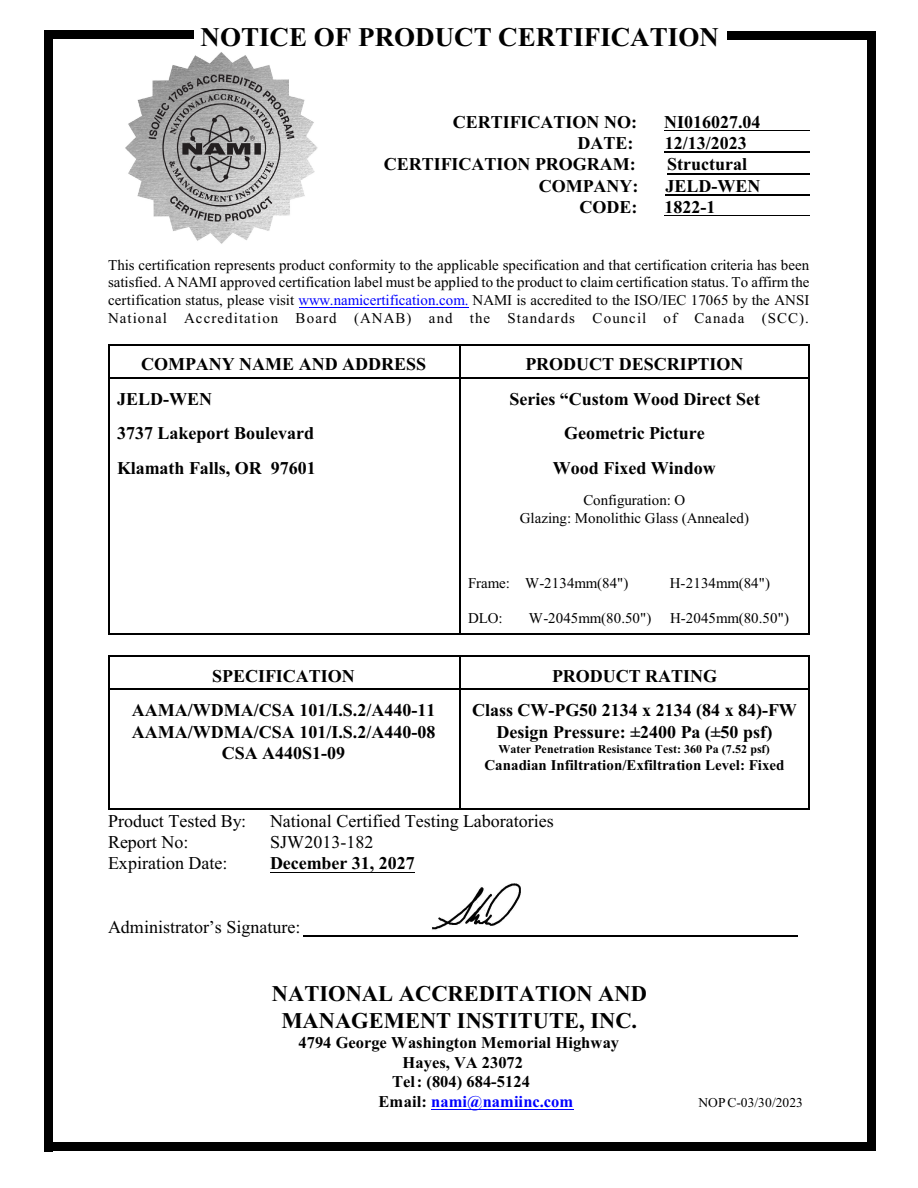
<style>
.page{position:relative;width:918px;height:1188px;background:#fff}
.page>*{position:absolute;margin:0;border:0;box-sizing:border-box;transform-origin:0 0}
.t1{font:700 27px "Times New Roman";color:#000}
.t2{font:700 22.5px/26.2px "Times New Roman";color:#000;text-align:center}
.t3{font:700 18px/21.3px "Times New Roman";color:#000;text-align:center}
.t4{font:18px "Times New Roman";color:#000}
.t5{font:700 16.5px "Times New Roman";color:#000}
.t6{font:700 16.5px "Times New Roman";color:#00f}
.t7{font:15px/17.7px "Times New Roman";letter-spacing:.005em;color:#000;text-align:justify}
.t8{font:700 15px "Times New Roman";color:#000}
.t9{font:13.5px "Times New Roman";letter-spacing:.005em;color:#000}
.t10{font:700 12px "Times New Roman";color:#000}
.s1{color:#00f}
.s2{color:#000}
</style>
<div class="page">
<hr style="left:108px;top:344px;width:351px;height:1px;background:#000">
<hr style="left:108px;top:345px;width:1px;height:33px;background:#000">
<hr style="left:108px;top:377px;width:351px;height:1px;background:#000">
<hr style="left:809px;top:344px;width:1px;height:34px;background:#000">
<hr style="left:459px;top:344px;width:351px;height:1px;background:#000">
<hr style="left:459px;top:345px;width:1px;height:33px;background:#000">
<hr style="left:459px;top:377px;width:349px;height:1px;background:#000">
<hr style="left:108px;top:379px;width:1px;height:34px;background:#000">
<hr style="left:809px;top:379px;width:1px;height:34px;background:#000">
<hr style="left:459px;top:379px;width:1px;height:34px;background:#000">
<hr style="left:108px;top:413px;width:1px;height:34px;background:#000">
<hr style="left:809px;top:413px;width:1px;height:34px;background:#000">
<hr style="left:459px;top:413px;width:1px;height:34px;background:#000">
<hr style="left:108px;top:448px;width:1px;height:34px;background:#000">
<hr style="left:809px;top:448px;width:1px;height:34px;background:#000">
<hr style="left:459px;top:448px;width:1px;height:34px;background:#000">
<hr style="left:108px;top:482px;width:1px;height:49px;background:#000">
<hr style="left:809px;top:482px;width:1px;height:49px;background:#000">
<hr style="left:459px;top:482px;width:1px;height:49px;background:#000">
<hr style="left:108px;top:531px;width:1px;height:34px;background:#000">
<hr style="left:809px;top:531px;width:1px;height:34px;background:#000">
<hr style="left:459px;top:531px;width:1px;height:34px;background:#000">
<hr style="left:108px;top:565px;width:1px;height:35px;background:#000">
<hr style="left:809px;top:565px;width:1px;height:35px;background:#000">
<hr style="left:459px;top:565px;width:1px;height:35px;background:#000">
<hr style="left:108px;top:633px;width:351px;height:1px;background:#000">
<hr style="left:108px;top:600px;width:1px;height:33px;background:#000">
<hr style="left:809px;top:600px;width:1px;height:34px;background:#000">
<hr style="left:459px;top:633px;width:351px;height:1px;background:#000">
<hr style="left:459px;top:600px;width:1px;height:33px;background:#000">
<hr style="left:108px;top:656px;width:351px;height:1px;background:#000">
<hr style="left:108px;top:657px;width:1px;height:33px;background:#000">
<hr style="left:108px;top:689px;width:351px;height:1px;background:#000">
<hr style="left:809px;top:656px;width:1px;height:34px;background:#000">
<hr style="left:459px;top:656px;width:351px;height:1px;background:#000">
<hr style="left:459px;top:657px;width:1px;height:33px;background:#000">
<hr style="left:459px;top:689px;width:349px;height:1px;background:#000">
<hr style="left:108px;top:808px;width:351px;height:2px;background:#000">
<hr style="left:108px;top:690px;width:1px;height:118px;background:#000">
<hr style="left:809px;top:690px;width:1px;height:120px;background:#000">
<hr style="left:459px;top:808px;width:351px;height:2px;background:#000">
<hr style="left:459px;top:690px;width:1px;height:118px;background:#000">
<img style="left:125px;top:52px;width:193px;height:192px">
<hr style="left:664px;top:130px;width:146px;height:1px;background:#000">
<hr style="left:665px;top:152px;width:145px;height:1px;background:#000">
<hr style="left:667px;top:173px;width:143px;height:1px;background:#000">
<hr style="left:665px;top:194px;width:145px;height:1px;background:#000">
<hr style="left:665px;top:215px;width:145px;height:1px;background:#000">
<hr style="left:299px;top:307px;width:170px;height:1px;background:#00f">
<hr style="left:270px;top:872px;width:145px;height:1px;background:#000">
<hr style="left:431px;top:1109px;width:143px;height:1px;background:#00f">
<div style="left:867px;top:32px;width:8px;height:1119px;background:#000"></div>
<div style="left:728px;top:32px;width:147px;height:8px;background:#000"></div>
<div style="left:44px;top:31px;width:9px;height:1120px;background:#000"></div>
<div style="left:44px;top:30px;width:150px;height:9px;background:#000"></div>
<hr style="left:303px;top:935px;width:495px;height:2px;background:#000">
<div style="left:44px;top:1142px;width:831px;height:9px;background:#000"></div>
<img style="left:432px;top:883px;width:89px;height:47px">
<h1 class="t1" style="left:201px;top:28px;width:520px">NOTICE OF PRODUCT CERTIFICATION</h1>
<p class="t3" style="left:453px;top:113px;width:186px">CERTIFICATION NO:</p>
<p class="t3" style="left:664px;top:113px;width:98px">NI016027.04</p>
<p class="t3" style="left:577px;top:134px;width:57px">DATE:</p>
<p class="t3" style="left:665px;top:134px;width:84px">12/13/2023</p>
<p class="t3" style="left:384px;top:155px;width:254px">CERTIFICATION PROGRAM:</p>
<p class="t3" style="left:667px;top:155px;width:81px">Structural</p>
<p class="t3" style="left:539px;top:177px;width:101px">COMPANY:</p>
<p class="t3" style="left:666px;top:177px;width:97px">JELD-WEN</p>
<p class="t3" style="left:580px;top:198px;width:59px">CODE:</p>
<p class="t3" style="left:665px;top:198px;width:52px">1822-1</p>
<p class="t7" style="left:108px;top:257px;width:703px">This certification represents product conformity to the applicable specification and that certification criteria has been satisfied. A NAMI approved certification label must be applied to the product to claim certification status. To affirm the certification status, please visit <span class="s1">www.namicertification.com.</span> NAMI is accredited to the ISO/IEC 17065 by the ANSI National Accreditation Board (ANAB) and the Standards Council of Canada (SCC).</p>
<p class="t3" style="left:141px;top:355px;width:287px">COMPANY NAME AND ADDRESS</p>
<p class="t3" style="left:525px;top:355px;width:220px">PRODUCT DESCRIPTION</p>
<p class="t3" style="left:117px;top:390px;width:97px">JELD-WEN</p>
<p class="t3" style="left:509px;top:390px;width:252px">Series “Custom Wood Direct Set</p>
<p class="t3" style="left:117px;top:424px;width:199px">3737 Lakeport Boulevard</p>
<p class="t3" style="left:564px;top:424px;width:142px">Geometric Picture</p>
<p class="t3" style="left:117px;top:459px;width:200px">Klamath Falls, OR 97601</p>
<p class="t3" style="left:553px;top:459px;width:164px">Wood Fixed Window</p>
<p class="t7" style="left:520px;top:493px;width:231px;text-align:center">Configuration: O<br>Glazing: Monolithic Glass (Annealed)</p>
<p class="t7" style="left:468px;top:576px;width:162px">Frame: W-2134mm(84")</p>
<p class="t7" style="left:670px;top:576px;width:102px">H-2134mm(84")</p>
<p class="t7" style="left:468px;top:610px;width:36px">DLO:</p>
<p class="t7" style="left:529px;top:610px;width:124px">W-2045mm(80.50")</p>
<p class="t7" style="left:670px;top:610px;width:120px">H-2045mm(80.50")</p>
<p class="t3" style="left:212px;top:667px;width:144px">SPECIFICATION</p>
<p class="t3" style="left:552px;top:667px;width:167px">PRODUCT RATING</p>
<p class="t3" style="left:132px;top:702px;width:305px">AAMA/WDMA/CSA 101/I.S.2/A440-11<br>AAMA/WDMA/CSA 101/I.S.2/A440-08<br>CSA A440S1-09</p>
<p class="t3" style="left:472px;top:702px;width:326px">Class CW-PG50 2134 x 2134 (84 x 84)-FW<br>Design Pressure: ±2400 Pa (±50 psf)</p>
<p class="t10" style="left:499px;top:745px;width:273px">Water Penetration Resistance Test: 360 Pa (7.52 psf)</p>
<p class="t8" style="left:485px;top:760px;width:301px">Canadian Infiltration/Exfiltration Level: Fixed</p>
<p class="t4" style="left:108px;top:814px;width:140px">Product Tested By:</p>
<p class="t4" style="left:270px;top:814px;width:285px">National Certified Testing Laboratories</p>
<p class="t4" style="left:108px;top:835px;width:82px">Report No:</p>
<p class="t4" style="left:270px;top:835px;width:105px">SJW2013-182</p>
<p class="t4" style="left:108px;top:857px;width:121px">Expiration Date:</p>
<p class="t3" style="left:270px;top:855px;width:146px">December 31, 2027</p>
<p class="t4" style="left:108px;top:921px;width:194px">Administrator’s Signature:</p>
<h2 class="t2" style="left:272px;top:983px;width:376px">NATIONAL ACCREDITATION AND<br>MANAGEMENT INSTITUTE, INC.</h2>
<p class="t5" style="left:299px;top:1037px;width:322px">4794 George Washington Memorial Highway</p>
<p class="t5" style="left:403px;top:1057px;width:122px">Hayes, VA 23072</p>
<p class="t5" style="left:392px;top:1076px;width:139px">Tel: (804) 684-5124</p>
<p class="t6" style="left:379px;top:1095px;width:196px"><span class="s2">Email:</span> nami@namiinc.com</p>
<p class="t9" style="left:699px;top:1097px;width:106px">NOPC-03/30/2023</p>
</div>
